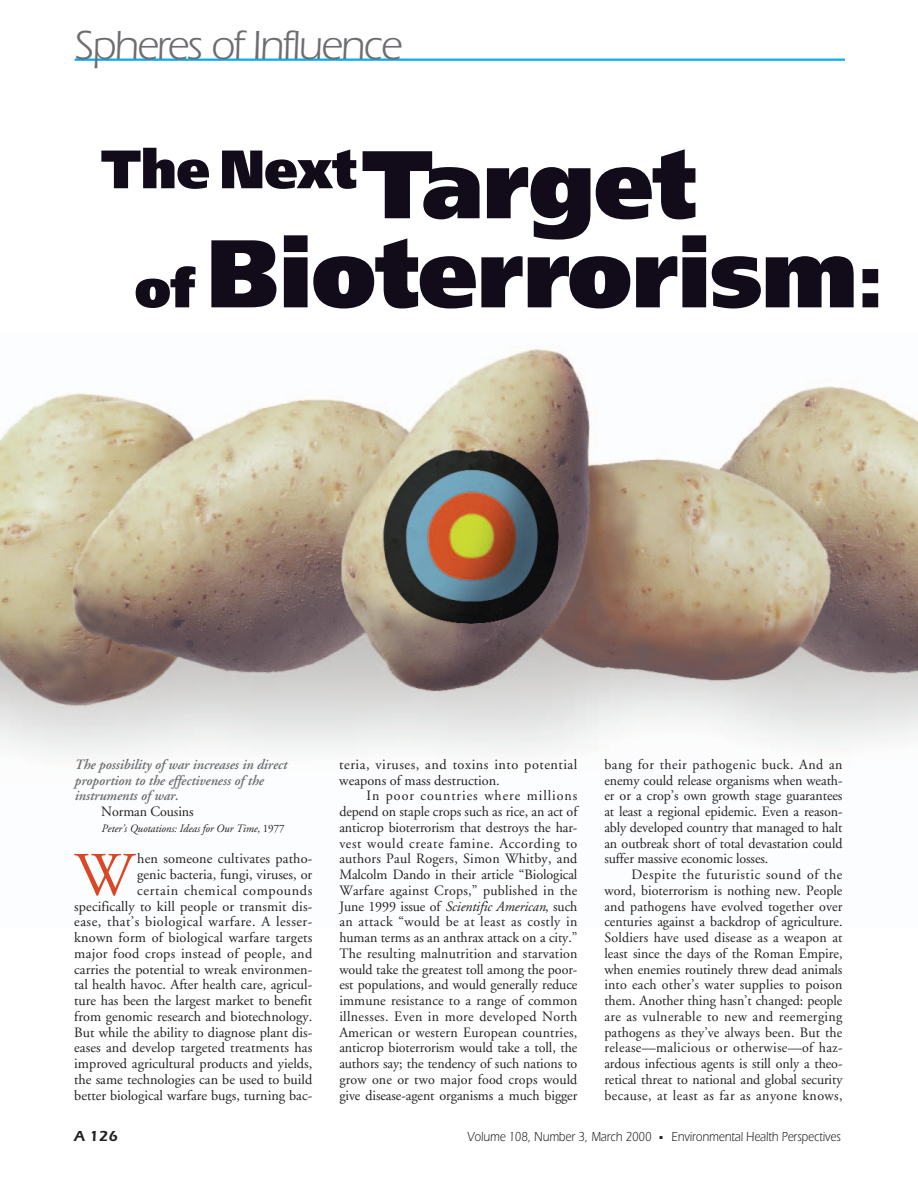
<style>
.page{position:relative;width:918px;height:1188px;background:#fff}
.page>*{position:absolute;margin:0;border:0;box-sizing:border-box;transform-origin:0 0}
.t1{font:900 96px "Frutiger";letter-spacing:-.01em;color:#120b19}
.t2{font:61.8px "Adobe Garamond";color:#da4726}
.t3{font:900 54px "Frutiger";letter-spacing:-.01em;color:#120b19}
.t4{font:42px "Itc Eras";letter-spacing:-.045em;color:#6c6d70}
.t5{font:600 15px "Itc Eras";color:#231f20}
.t6{font:14.25px/15.8px "Adobe Garamond";color:#231f20;text-align:justify}
.t7{font:italic 600 14.25px/15.8px "Adobe Garamond";letter-spacing:-.005em;color:#6c6d70}
.t8{font:14.25px/15.8px "Adobe Garamond";letter-spacing:.035em;color:#231f20}
.t9{font:13.5px "Itc Eras";color:#231f20;scale:.85 1}
.t10{font:italic 11.25px "Adobe Garamond";letter-spacing:-.005em;color:#231f20}
.s1{font-size:96px}
.s2{font-size:54px}
.s3{font-size:73.5px}
.s4{font-style:normal}
.s5{font-style:italic}
.s6{font-size:10.5px}
</style>
<div class="page">
<img style="left:0;top:348px;width:918px;height:408px">
<hr style="left:75px;top:59px;width:770px;height:2px;background:#00aeef">
<h3 class="t4" style="left:75px;top:31px;width:329px">Spheres of Influence</h3>
<h3 class="t3" style="left:101px;top:148px;width:597px">The Next<span class="s1">Target</span></h3>
<h1 class="t1" style="left:135px;top:235px;width:751px"><span class="s2">of</span> Bioterrorism<span class="s3">:</span></h1>
<p class="t7" style="left:74px;top:758px;width:214px">The possibility of war increases in direct proportion to the effectiveness of the instruments of war.</p>
<p class="t6" style="left:101px;top:805px;width:94px">Norman Cousins</p>
<p class="t10" style="left:101px;top:824px;width:185px">Peter’s Quotations: Ideas for Our Time<span class="s4">, 1977</span></p>
<h2 class="t2" style="left:75px;top:850px;width:61px">W</h2>
<p class="t6" style="left:74px;top:852px;width:240px;text-align:right">hen someone cultivates patho-<br>genic bacteria, fungi, viruses, or<br>certain chemical compounds specifically to kill people or transmit dis&shy;ease, that’s biological warfare. A lesser&shy;known form of biological warfare targets major food crops instead of people, and carries the potential to wreak environmen&shy;tal health havoc. After health care, agricul&shy;ture has been the largest market to benefit from genomic research and biotechnology.<br>But while the ability to diagnose plant dis&shy;eases and develop targeted treatments has improved agricultural products and yields, the same technologies can be used to build better biological warfare bugs, turning bac-</p>
<p class="t8" style="left:339px;top:758px;width:240px">teria, viruses, and toxins into potential weapons of mass destruction.</p>
<p class="t6" style="left:339px;top:789px;width:240px;text-indent:27px">In poor countries where millions depend on staple crops such as rice, an act of anticrop bioterrorism that destroys the har&shy;vest would create famine. According to authors Paul Rogers, Simon Whitby, and Malcolm Dando in their article “Biological Warfare against Crops,” published in the June 1999 issue of <span class="s5">Scientific American</span>, such an attack “would be at least as costly in human terms as an anthrax attack on a city.” The resulting malnutrition and starvation would take the greatest toll among the poor&shy;est populations, and would generally reduce immune resistance to a range of common illnesses. Even in more developed North American or western European countries, anticrop bioterrorism would take a toll, the authors say; the tendency of such nations to grow one or two major food crops would give disease-agent organisms a much bigger</p>
<p class="t6" style="left:604px;top:758px;width:240px">bang for their pathogenic buck. And an enemy could release organisms when weath&shy;er or a crop’s own growth stage guarantees at least a regional epidemic. Even a reason&shy;ably developed country that managed to halt an outbreak short of total devastation could suffer massive economic losses.</p>
<p class="t6" style="left:604px;top:868px;width:240px;text-indent:27px">Despite the futuristic sound of the word, bioterrorism is nothing new. People and pathogens have evolved together over centuries against a backdrop of agriculture.<br>Soldiers have used disease as a weapon at least since the days of the Roman Empire, when enemies routinely threw dead animals into each other’s water supplies to poison them. Another thing hasn’t changed: people are as vulnerable to new and reemerging pathogens as they’ve always been. But the release—malicious or otherwise—of haz&shy;ardous infectious agents is still only a theo&shy;retical threat to national and global security because, at least as far as anyone knows,</p>
<p class="t5" style="left:74px;top:1131px;width:45px">A 126</p>
<p class="t9" style="left:467px;top:1132px;width:441px">Volume 108, Number 3, March 2000 <span class="s6">•</span> Environmental Health Perspectives</p>
</div>
